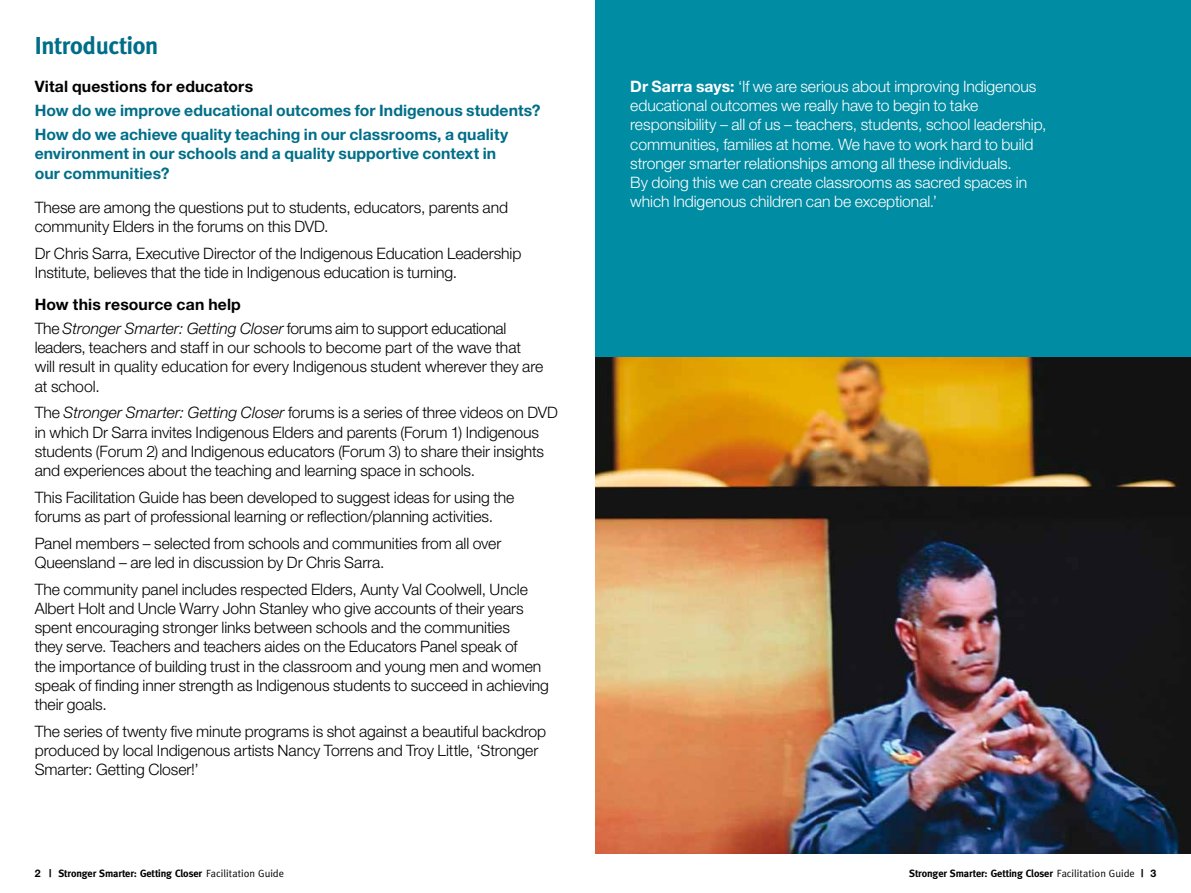
<style>
.page{position:relative;width:1191px;height:893px;background:#fff}
.page>*{position:absolute;margin:0;border:0;box-sizing:border-box;transform-origin:0 0}
.t1{font:700 24.5px "Meta";letter-spacing:-.01em;color:#006e89}
.t2{font:300 15.75px/19.2px "Helvetica Neue";letter-spacing:-.005em;color:#000}
.t3{font:300 15.75px/19.2px "Helvetica Neue";letter-spacing:-.005em;color:#fff}
.t4{font:700 15.75px/24.2px "Helvetica Neue";letter-spacing:.005em;color:#006e89}
.t5{font:700 15.75px "Helvetica Neue";letter-spacing:.01em;color:#000}
.t6{font:700 10.5px "Meta";letter-spacing:-.01em;color:#000}
.s1{font-weight:700}
.s2{font-style:italic}
.s3{font-family:"Helvetica Neue"}
.s4{font-weight:400}
</style>
<div class="page">
<div style="left:595px;top:0;width:596px;height:381px;background:#008ca3"></div>
<img style="left:595px;top:357px;width:596px;height:496px">
<h1 class="t1" style="left:35px;top:31px;width:125px">Introduction</h1>
<p class="t5" style="left:35px;top:76px;width:220px">Vital questions for educators</p>
<p class="t4" style="left:35px;top:98px;width:507px">How do we improve educational outcomes for Indigenous students?<br>How do we achieve quality teaching in our classrooms, a quality</p>
<p class="t4" style="left:35px;top:144px;width:463px;line-height:19.2px">environment in our schools and a quality supportive context in our communities?</p>
<p class="t2" style="left:35px;top:197px;width:475px">These are among the questions put to students, educators, parents and community Elders in the forums on this DVD.</p>
<p class="t2" style="left:35px;top:243px;width:488px">Dr Chris Sarra, Executive Director of the Indigenous Education Leadership<br>Institute, believes that the tide in Indigenous education is turning.</p>
<p class="t2" style="left:35px;top:292px;width:473px;line-height:24.2px"><span class="s1">How this resource can help<br></span>The <span class="s2">Stronger Smarter: Getting Closer</span> forums aim to support educational</p>
<p class="t2" style="left:35px;top:337px;width:510px">leaders, teachers and staff in our schools to become part of the wave that will result in quality education for every Indigenous student wherever they are at school.</p>
<p class="t2" style="left:35px;top:403px;width:524px">The <span class="s2">Stronger Smarter: Getting Closer</span> forums is a series of three videos on DVD in which Dr Sarra invites Indigenous Elders and parents (Forum 1) Indigenous students (Forum 2) and Indigenous educators (Forum 3) to share their insights and experiences about the teaching and learning space in schools.</p>
<p class="t2" style="left:35px;top:487px;width:481px">This Facilitation Guide has been developed to suggest ideas for using the forums as part of professional learning or reflection/planning activities.</p>
<p class="t2" style="left:35px;top:533px;width:468px">Panel members – selected from schools and communities from all over<br>Queensland – are led in discussion by Dr Chris Sarra.</p>
<p class="t2" style="left:35px;top:579px;width:516px">The community panel includes respected Elders, Aunty Val Coolwell, Uncle Albert Holt and Uncle Warry John Stanley who give accounts of their years spent encouraging stronger links between schools and the communities<br>they serve. Teachers and teachers aides on the Educators Panel speak of<br>the importance of building trust in the classroom and young men and women speak of finding inner strength as Indigenous students to succeed in achieving their goals.</p>
<p class="t2" style="left:35px;top:721px;width:513px">The series of twenty five minute programs is shot against a beautiful backdrop produced by local Indigenous artists Nancy Torrens and Troy Little, ‘Stronger<br>Smarter: Getting Closer!’</p>
<p class="t3" style="left:630px;top:76px;width:418px"><span class="s1">Dr Sarra says:</span> ‘If we are serious about improving Indigenous educational outcomes we really have to begin to take responsibility – all of us – teachers, students, school leadership, communities, families at home. We have to work hard to build stronger smarter relationships among all these individuals.<br>By doing this we can create classrooms as sacred spaces in which Indigenous children can be exceptional.’</p>
<p class="t6" style="left:35px;top:867px;width:251px"><span class="s3">2</span> | Stronger Smarter: Getting Closer <span class="s4">Facilitation Guide</span></p>
<p class="t6" style="left:909px;top:867px;width:248px">Stronger Smarter: Getting Closer <span class="s4">Facilitation Guide</span> | <span class="s3">3</span></p>
</div>
